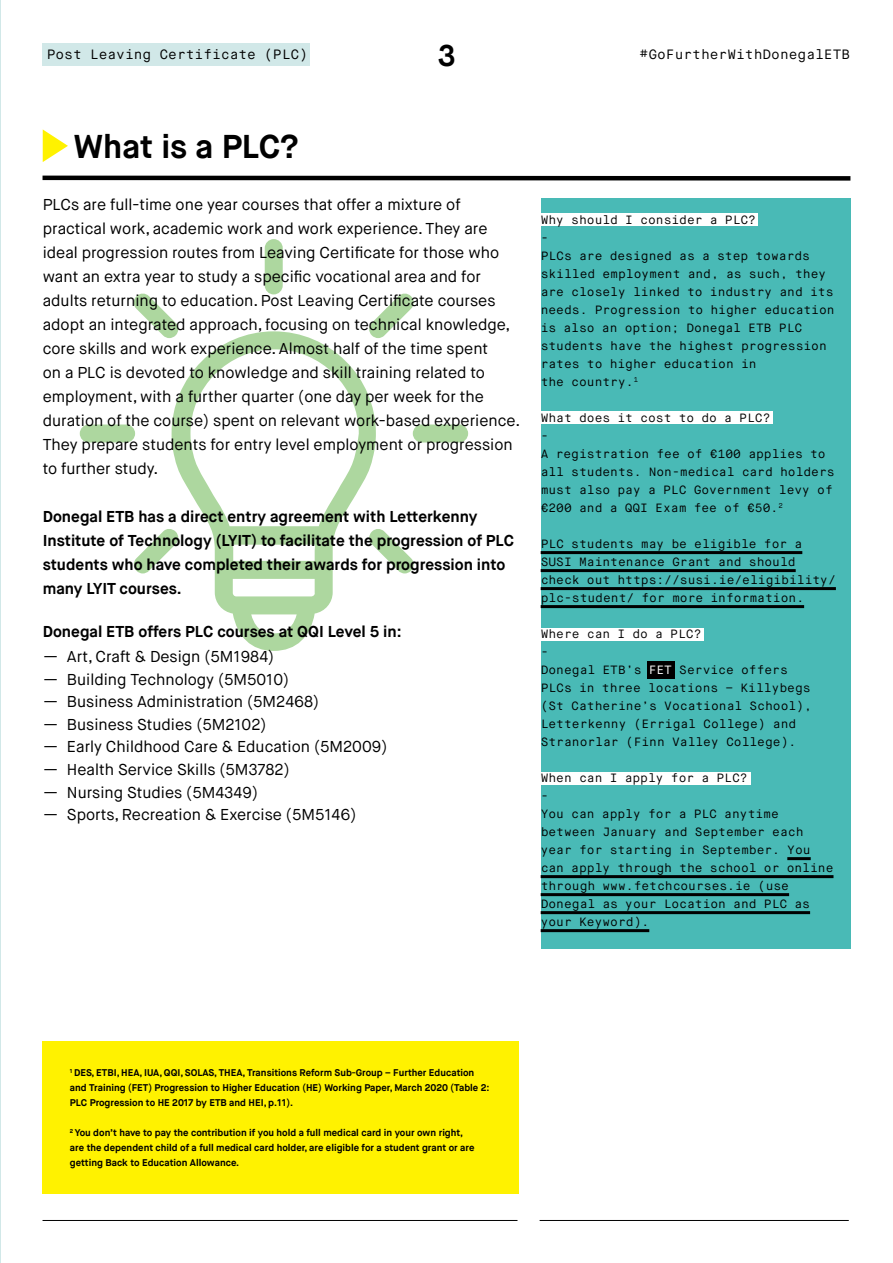
<style>
.page{position:relative;width:893px;height:1263px;background:#fff}
.page>*{position:absolute;margin:0;border:0;box-sizing:border-box;transform-origin:0 0}
.t1{font:700 33px "Maison Neue";color:#000}
.t2{font:700 30px "Maison Neue";color:#000}
.t3{font:15.75px/24px "Maison Neue";color:#000}
.t4{font:700 15.75px/24px "Maison Neue";color:#000}
.t5{font:13.5px "Maison Neue Mono";color:#000}
.t6{font:12px/18px "Maison Neue Mono";color:#000}
.t7{font:700 9.75px/15px "Maison Neue";color:#000}
.s1{color:#fff}
</style>
<div class="page">
<hr style="left:0;top:0;width:1px;height:1263px;background:#d1e8e8">
<div style="left:43px;top:1041px;width:476px;height:153px;background:#fff200"></div>
<div style="left:541px;top:198px;width:309px;height:750px;background:#49bab6"></div>
<svg style="left:42px;top:175px;width:809px;height:6px;background:#3f3f3f"></svg>
<svg style="left:172px;top:331px;width:204px;height:320px"></svg>
<div style="left:413px;top:424px;width:55px;height:18px;background:#add79f;border-radius:9px"></div>
<svg style="left:368px;top:293px;width:46px;height:45px"></svg>
<div style="left:265px;top:239px;width:18px;height:55px;background:#add79f;border-radius:9px"></div>
<svg style="left:133px;top:293px;width:46px;height:45px"></svg>
<div style="left:80px;top:424px;width:55px;height:18px;background:#add79f;border-radius:9px"></div>
<svg style="left:133px;top:528px;width:46px;height:45px"></svg>
<svg style="left:368px;top:528px;width:46px;height:45px"></svg>
<div style="left:541px;top:214px;width:216px;height:12px;background:#fff"></div>
<div style="left:541px;top:412px;width:231px;height:12px;background:#fff"></div>
<div style="left:541px;top:628px;width:162px;height:12px;background:#fff"></div>
<div style="left:541px;top:772px;width:209px;height:13px;background:#fff"></div>
<div style="left:647px;top:661px;width:27px;height:17px;background:#000"></div>
<hr style="left:541px;top:551px;width:261px;height:3px;background:#000">
<hr style="left:541px;top:569px;width:255px;height:3px;background:#000">
<hr style="left:541px;top:587px;width:295px;height:3px;background:#000">
<hr style="left:541px;top:605px;width:263px;height:3px;background:#000">
<hr style="left:787px;top:857px;width:24px;height:3px;background:#000">
<hr style="left:541px;top:875px;width:292px;height:3px;background:#000">
<hr style="left:541px;top:893px;width:248px;height:3px;background:#000">
<hr style="left:541px;top:911px;width:269px;height:3px;background:#000">
<hr style="left:541px;top:929px;width:108px;height:3px;background:#000">
<svg style="left:43px;top:129px;width:25px;height:33px"></svg>
<hr style="left:43px;top:1220px;width:474px;height:1px;background:#000">
<hr style="left:540px;top:1220px;width:309px;height:1px;background:#000">
<div style="left:43px;top:43px;width:267px;height:22px;background:#d1e8e8"></div>
<p class="t5" style="left:47px;top:46px;width:263px">Post Leaving Certificate (PLC)</p>
<h2 class="t2" style="left:438px;top:36px;width:19px">3</h2>
<p class="t5" style="left:640px;top:46px;width:212px">#GoFurtherWithDonegalETB</p>
<h1 class="t1" style="left:73px;top:126px;width:227px">What is a PLC?</h1>
<p class="t3" style="left:43px;top:193px;width:479px">PLCs are full-time one year courses that offer a mixture of practical work, academic work and work experience. They are ideal progression routes from Leaving Certificate for those who want an extra year to study a specific vocational area and for adults returning to education. Post Leaving Certificate courses adopt an integrated approach, focusing on technical knowledge, core skills and work experience. Almost half of the time spent<br>on a PLC is devoted to knowledge and skill training related to employment, with a further quarter (one day per week for the duration of the course) spent on relevant work-based experience.<br>They prepare students for entry level employment or progression to further study.</p>
<h3 class="t4" style="left:43px;top:505px;width:473px">Donegal ETB has a direct entry agreement with Letterkenny Institute of Technology (LYIT) to facilitate the progression of PLC students who have completed their awards for progression into many LYIT courses.</h3>
<h3 class="t4" style="left:43px;top:620px;width:360px">Donegal ETB offers PLC courses at QQI Level 5 in:</h3>
<h3 class="t3" style="left:43px;top:645px;width:233px">— Art, Craft &amp; Design (5M1984)</h3>
<h3 class="t3" style="left:43px;top:668px;width:248px">— Building Technology (5M5010)</h3>
<h3 class="t3" style="left:43px;top:690px;width:278px">— Business Administration (5M2468)</h3>
<h3 class="t3" style="left:43px;top:713px;width:225px">— Business Studies (5M2102)</h3>
<h3 class="t3" style="left:43px;top:735px;width:346px">— Early Childhood Care &amp; Education (5M2009)</h3>
<h3 class="t3" style="left:43px;top:758px;width:249px">— Health Service Skills (5M3782)</h3>
<h3 class="t3" style="left:43px;top:780px;width:217px">— Nursing Studies (5M4349)</h3>
<h3 class="t3" style="left:43px;top:803px;width:315px">— Sports, Recreation &amp; Exercise (5M5146)</h3>
<p class="t6" style="left:541px;top:211px;width:295px">Why should I consider a PLC?<br>-<br>PLCs are designed as a step towards skilled employment and, as such, they are closely linked to industry and its needs. Progression to higher education is also an option; Donegal ETB PLC students have the highest progression rates to higher education in<br>the country.<sup>1</sup></p>
<p class="t6" style="left:541px;top:409px;width:295px">What does it cost to do a PLC?<br>-<br>A registration fee of €100 applies to all students. Non-medical card holders must also pay a PLC Government levy of €200 and a QQI Exam fee of €50.<sup>2</sup></p>
<p class="t6" style="left:541px;top:535px;width:297px">PLC students may be eligible for a SUSI Maintenance Grant and should check out https://susi.ie/eligibility/ plc-student/ for more information.</p>
<p class="t6" style="left:541px;top:625px;width:273px">Where can I do a PLC?<br>-<br>Donegal ETB’s <span class="s1">FET</span> Service offers<br>PLCs in three locations – Killybegs (St Catherine’s Vocational School),<br>Letterkenny (Errigal College) and<br>Stranorlar (Finn Valley College).</p>
<p class="t6" style="left:541px;top:769px;width:294px">When can I apply for a PLC?<br>-<br>You can apply for a PLC anytime between January and September each year for starting in September. You can apply through the school or online through www.fetchcourses.ie (use<br>Donegal as your Location and PLC as your Keyword).</p>
<p class="t7" style="left:70px;top:1065px;width:421px"><sup>1</sup> DES, ETBI, HEA, IUA, QQI, SOLAS, THEA, Transitions Reform Sub-Group – Further Education and Training (FET) Progression to Higher Education (HE) Working Paper, March 2020 (Table 2:<br>PLC Progression to HE 2017 by ETB and HEI, p.11).</p>
<p class="t7" style="left:70px;top:1125px;width:406px"><sup>2</sup> You don’t have to pay the contribution if you hold a full medical card in your own right, are the dependent child of a full medical card holder, are eligible for a student grant or are getting Back to Education Allowance.</p>
</div>
